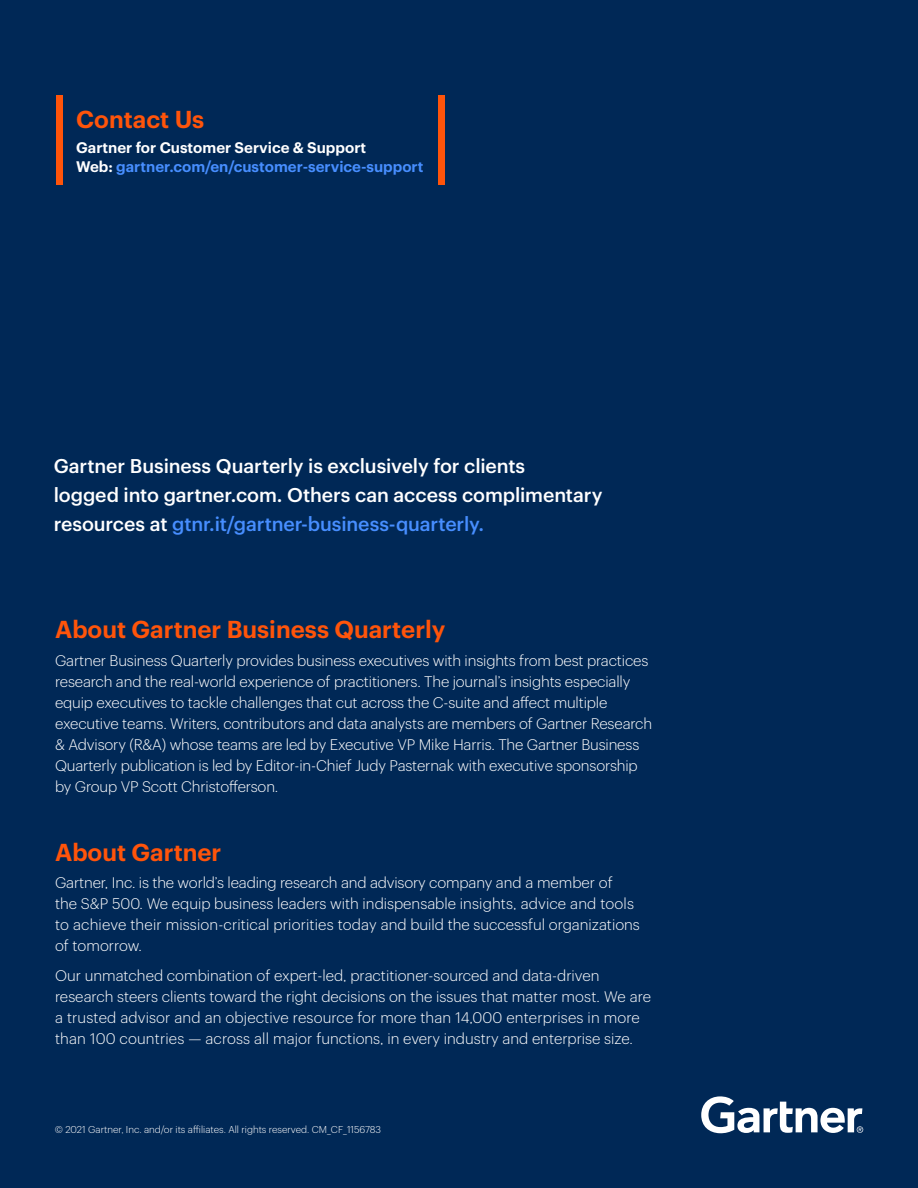
<style>
.page{position:relative;width:918px;height:1188px;background:#002856}
.page>*{position:absolute;margin:0;border:0;box-sizing:border-box;transform-origin:0 0}
.t1{font:600 24px "Graphik";color:#ff540a}
.t2{font:500 19.5px/29.4px "Graphik";letter-spacing:-.005em;color:#fff}
.t3{font:300 15px/21px "Graphik";letter-spacing:-.01em;color:#fff}
.t4{font:600 15px/18.8px "Graphik";color:#478eff}
.t5{font:300 9.75px "Graphik";color:#fff}
.s1{color:#fff}
.s2{color:#478eff}
</style>
<div class="page">
<div style="left:56px;top:96px;width:7px;height:89px;background:#ff540a"></div>
<div style="left:438px;top:96px;width:7px;height:89px;background:#ff540a"></div>
<svg style="left:701px;top:1096px;width:162px;height:37px"></svg>
<h1 class="t1" style="left:76px;top:101px;width:130px">Contact Us</h1>
<p class="t4" style="left:76px;top:137px;width:349px"><span class="s1">Gartner for Customer Service &amp; Support<br>Web:</span> gartner.com/en/customer-service-support</p>
<h2 class="t2" style="left:54px;top:449px;width:550px">Gartner Business Quarterly is exclusively for clients<br>logged into gartner.com. Others can access complimentary resources at <span class="s2">gtnr.it/gartner-business-quarterly.</span></h2>
<h1 class="t1" style="left:55px;top:611px;width:392px">About Gartner Business Quarterly</h1>
<p class="t3" style="left:55px;top:649px;width:599px">Gartner Business Quarterly provides business executives with insights from best practices research and the real-world experience of practitioners. The journal’s insights especially equip executives to tackle challenges that cut across the C-suite and affect multiple executive teams. Writers, contributors and data analysts are members of Gartner Research &amp; Advisory (R&amp;A) whose teams are led by Executive VP Mike Harris. The Gartner Business Quarterly publication is led by Editor-in-Chief Judy Pasternak with executive sponsorship by Group VP Scott Christofferson.</p>
<h1 class="t1" style="left:55px;top:834px;width:168px">About Gartner</h1>
<p class="t3" style="left:55px;top:871px;width:586px">Gartner, Inc. is the world’s leading research and advisory company and a member of<br>the S&amp;P 500. We equip business leaders with indispensable insights, advice and tools to achieve their mission-critical priorities today and build the successful organizations of tomorrow.</p>
<p class="t3" style="left:55px;top:964px;width:598px">Our unmatched combination of expert-led, practitioner-sourced and data-driven research steers clients toward the right decisions on the issues that matter most. We are a trusted advisor and an objective resource for more than 14,000 enterprises in more than 100 countries — across all major functions, in every industry and enterprise size.</p>
<p class="t5" style="left:55px;top:1123px;width:328px">© 2021 Gartner, Inc. and/or its affiliates. All rights reserved. CM_CF_1156783</p>
</div>
